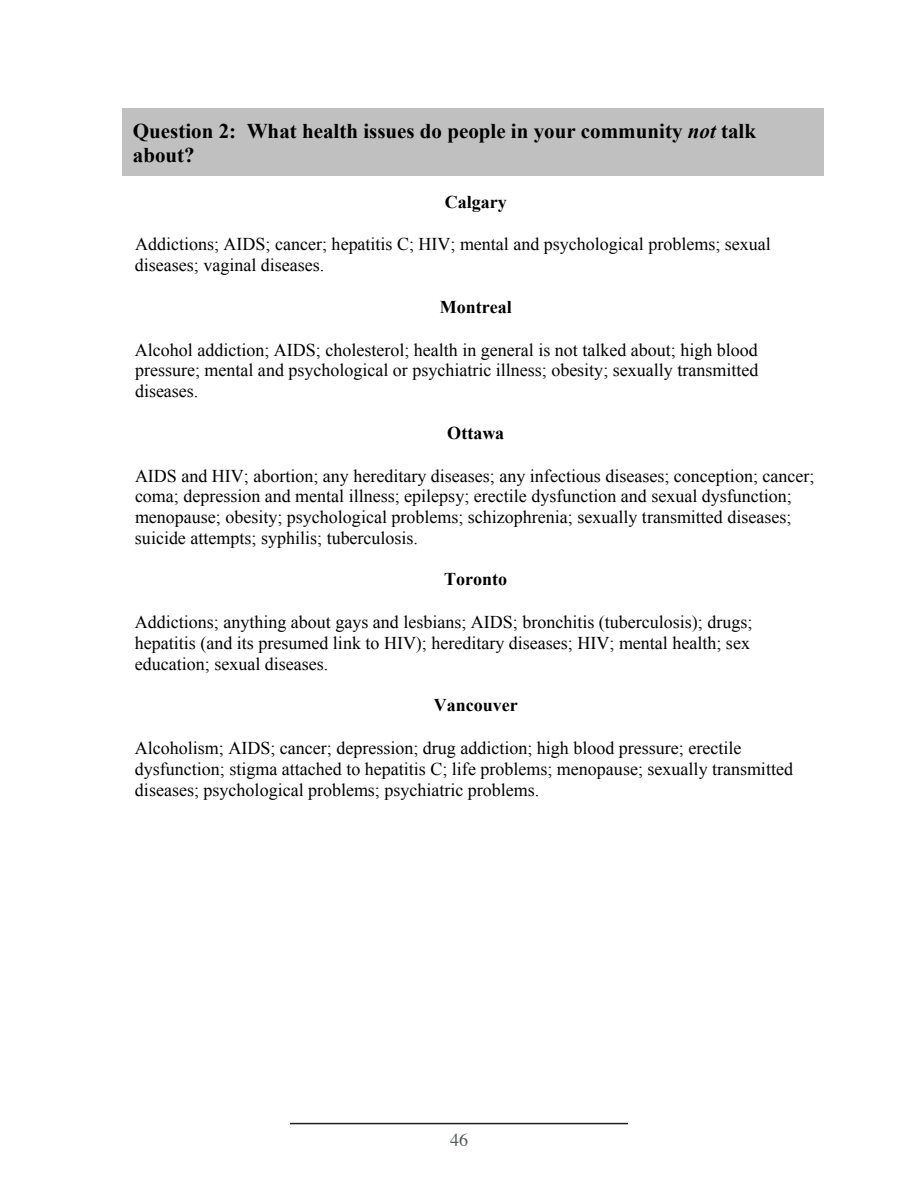
<style>
.page{position:relative;width:918px;height:1188px;background:#fff}
.page>*{position:absolute;margin:0;border:0;box-sizing:border-box;transform-origin:0 0}
.t1{font:700 21px/24.2px "Times New Roman";color:#000}
.t2{font:18px/20.7px "Times New Roman";color:#000}
.t3{font:700 18px "Times New Roman";color:#000}
.t4{font:18px "Times";color:#57585a}
.s1{font-style:italic}
</style>
<div class="page">
<hr style="left:290px;top:1123px;width:338px;height:1px;background:#231f20">
<div style="left:122px;top:108px;width:702px;height:68px;background:#c0c0c0"></div>
<p class="t1" style="left:133px;top:118px;width:625px">Question 2: What health issues do people in your community <span class="s1">not</span> talk about?</p>
<p class="t3" style="left:445px;top:189px;width:63px">Calgary</p>
<p class="t2" style="left:135px;top:234px;width:637px">Addictions; AIDS; cancer; hepatitis C; HIV; mental and psychological problems; sexual diseases; vaginal diseases.</p>
<p class="t3" style="left:440px;top:294px;width:74px">Montreal</p>
<p class="t2" style="left:135px;top:339px;width:625px;text-align:justify">Alcohol addiction; AIDS; cholesterol; health in general is not talked about; high blood pressure; mental and psychological or psychiatric illness; obesity; sexually transmitted diseases.</p>
<p class="t3" style="left:447px;top:420px;width:58px">Ottawa</p>
<p class="t2" style="left:135px;top:465px;width:681px">AIDS and HIV; abortion; any hereditary diseases; any infectious diseases; conception; cancer; coma; depression and mental illness; epilepsy; erectile dysfunction and sexual dysfunction; menopause; obesity; psychological problems; schizophrenia; sexually transmitted diseases; suicide attempts; syphilis; tuberculosis.</p>
<p class="t3" style="left:444px;top:567px;width:64px">Toronto</p>
<p class="t2" style="left:135px;top:612px;width:619px">Addictions; anything about gays and lesbians; AIDS; bronchitis (tuberculosis); drugs; hepatitis (and its presumed link to HIV); hereditary diseases; HIV; mental health; sex education; sexual diseases.</p>
<p class="t3" style="left:434px;top:693px;width:85px">Vancouver</p>
<p class="t2" style="left:135px;top:737px;width:660px">Alcoholism; AIDS; cancer; depression; drug addiction; high blood pressure; erectile dysfunction; stigma attached to hepatitis C; life problems; menopause; sexually transmitted diseases; psychological problems; psychiatric problems.</p>
<p class="t4" style="left:450px;top:1123px;width:19px">46</p>
</div>
